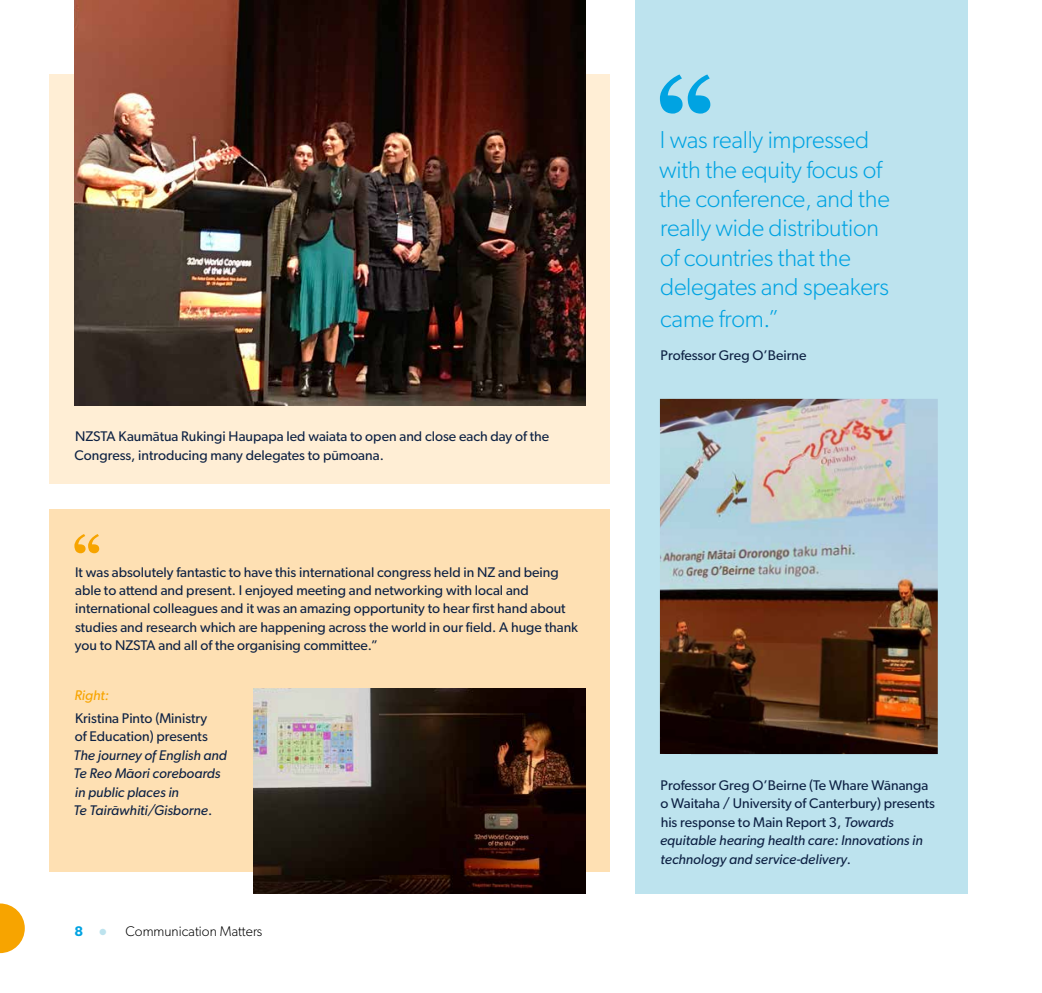
<style>
.page{position:relative;width:1042px;height:993px;background:#fff}
.page>*{position:absolute;margin:0;border:0;box-sizing:border-box;transform-origin:0 0}
.t1{font:300 24.5px/29.8px "Gibson";letter-spacing:-.01em;color:#00a3e2}
.t2{font:14px/18.4px "Gibson";color:#0e2244}
.t3{font:italic 14px/18.4px "Gibson";color:#0e2244}
.t4{font:300 14px "Gibson";color:#000}
.t5{font:italic 14px "Gibson";color:#f7a400}
.s1{font-style:normal}
.s2{font-weight:600;color:#00a3e2}
.s3{font-weight:600;font-size:19.25px;color:#bde3ee}
.s4{font-style:italic}
</style>
<div class="page">
<div style="left:50px;top:74px;width:560px;height:410px;background:#ffeed5"></div>
<div style="left:50px;top:509px;width:560px;height:362px;background:#fee0b3"></div>
<svg style="left:74px;top:534px;width:25px;height:19px"></svg>
<img style="left:74px;top:0;width:511px;height:405px">
<img style="left:253px;top:688px;width:332px;height:205px">
<div style="left:635px;top:0;width:332px;height:893px;background:#bde3ee"></div>
<img style="left:660px;top:399px;width:278px;height:354px">
<svg style="left:660px;top:74px;width:50px;height:39px"></svg>
<svg style="left:0;top:903px;width:25px;height:49px"></svg>
<p class="t2" style="left:75px;top:427px;width:476px">NZSTA Kaumātua Rukingi Haupapa led waiata to open and close each day of the<br>Congress, introducing many delegates to pūmoana.</p>
<p class="t2" style="left:75px;top:562px;width:504px">It was absolutely fantastic to have this international congress held in NZ and being able to attend and present. I enjoyed meeting and networking with local and international colleagues and it was an amazing opportunity to hear first hand about studies and research which are happening across the world in our field. A huge thank you to NZSTA and all of the organising committee.”</p>
<p class="t5" style="left:75px;top:686px;width:36px">Right:</p>
<p class="t2" style="left:75px;top:708px;width:134px">Kristina Pinto (Ministry of Education) presents</p>
<p class="t3" style="left:74px;top:745px;width:155px">The journey of English and<br>Te Reo Māori coreboards in public places in<br>Te Tairāwhiti/Gisborne<span class="s1">.</span></p>
<p class="t4" style="left:74px;top:922px;width:189px"><span class="s2">8</span> <span class="s3">•</span> Communication Matters</p>
<h1 class="t1" style="left:659px;top:124px;width:232px">I was really impressed with the equity focus of the conference, and the really wide distribution of countries that the delegates and speakers came from.”</h1>
<p class="t2" style="left:660px;top:345px;width:147px">Professor Greg O’Beirne</p>
<p class="t2" style="left:660px;top:775px;width:276px">Professor Greg O’Beirne (Te Whare Wānanga o Waitaha / University of Canterbury) presents his response to Main Report 3, <span class="s4">Towards equitable hearing health care: Innovations in technology and service-delivery</span>.</p>
</div>
